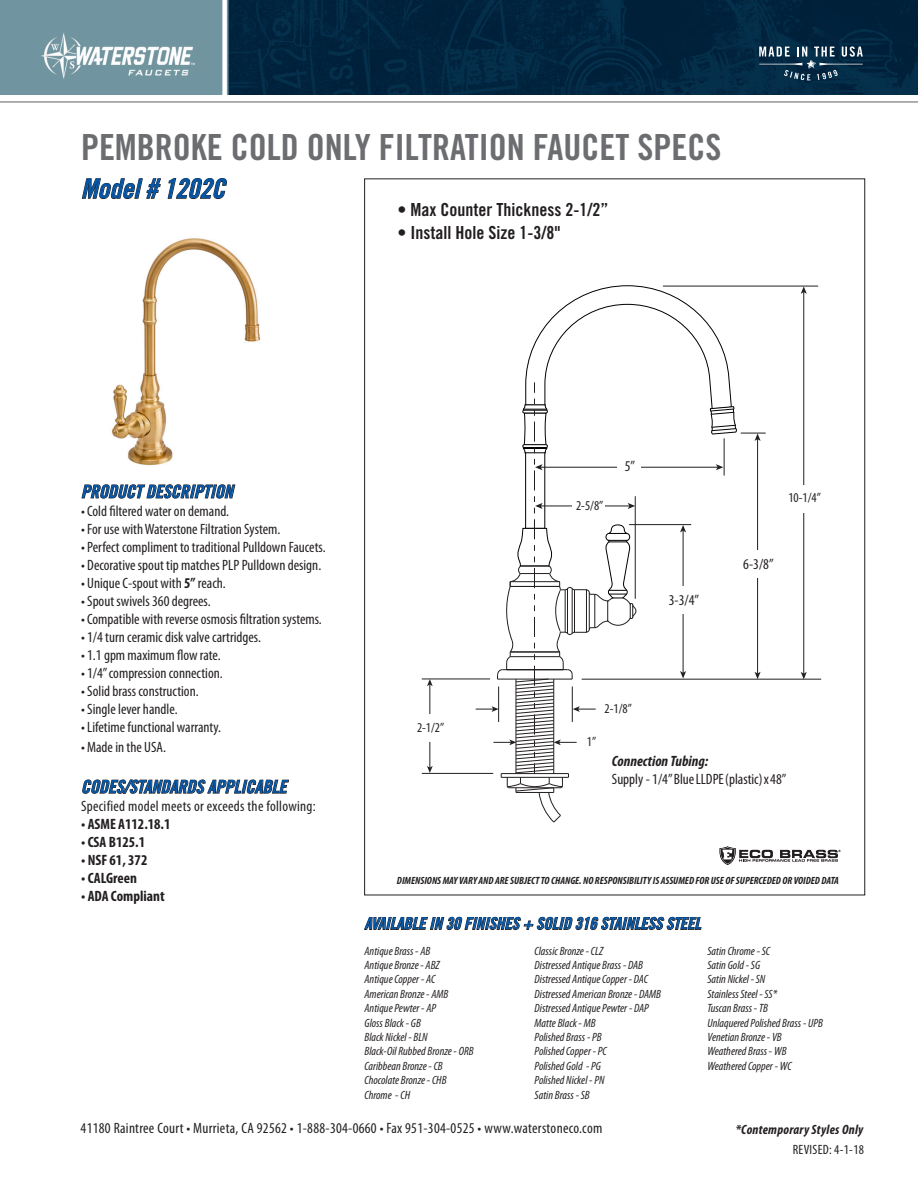
<style>
.page{position:relative;width:918px;height:1188px;background:#fff}
.page>*{position:absolute;margin:0;border:0;box-sizing:border-box;transform-origin:0 0}
.t1{font:36px "Trade Gothic Bold Cond Twenty";color:#6c6d70}
.t2{font:27px "Trade Gothic Bold Cond Twenty Obl";color:#0154a6}
.t3{font:18px "Trade Gothic Bold Cond Twenty";color:#231f20}
.t4{font:18px "Trade Gothic Bold Cond Twenty Obl";color:#0154a6}
.t5{font:16.5px "Trade Gothic Bold Cond Twenty Obl";color:#0154a6}
.t6{font:condensed 15px "Myriad Pro";color:#231f20}
.t7{font:condensed 15px "Myriad Pro";letter-spacing:.02em;color:#231f20}
.t8{font:700 condensed 15px "Myriad Pro";color:#231f20}
.t9{font:italic 700 condensed 15px "Myriad Pro";color:#231f20}
.t10{font:condensed 13.5px "Myriad Pro";letter-spacing:.02em;color:#231f20}
.t11{font:italic 700 condensed 13.5px "Myriad Pro";letter-spacing:.02em;color:#231f20}
.t12{font:italic condensed 12px/14.4px "Myriad Pro";color:#231f20}
.t13{font:italic 700 condensed 10.5px "Myriad Pro";color:#231f20}
.s1{font-weight:700}
</style>
<div class="page">
<img style="left:0;top:0;width:918px;height:94px">
<hr style="left:0;top:101px;width:918px;height:2px;background:#939598">
<div style="left:222px;top:0;width:5px;height:98px;background:#fff"></div>
<svg style="left:759px;top:46px;width:104px;height:34px;background:#2e4e64"></svg>
<svg style="left:364px;top:917px;width:338px;height:13px"></svg>
<svg style="left:720px;top:846px;width:121px;height:19px"></svg>
<svg style="left:82px;top:178px;width:79px;height:21px"></svg>
<svg style="left:167px;top:178px;width:60px;height:21px"></svg>
<svg style="left:81px;top:484px;width:155px;height:15px"></svg>
<svg style="left:82px;top:779px;width:207px;height:15px"></svg>
<img style="left:112px;top:238px;width:149px;height:228px">
<hr style="left:422px;top:679px;width:68px;height:1px;background:#231f20">
<hr style="left:582px;top:679px;width:239px;height:1px;background:#231f20">
<hr style="left:422px;top:773px;width:71px;height:1px;background:#231f20">
<hr style="left:429px;top:684px;width:1px;height:84px;background:#231f20">
<svg style="left:427px;top:679px;width:6px;height:7px"></svg>
<svg style="left:427px;top:766px;width:6px;height:7px"></svg>
<div style="left:422px;top:714px;width:19px;height:28px;background:#fff"></div>
<hr style="left:663px;top:286px;width:155px;height:1px;background:#231f20">
<hr style="left:803px;top:292px;width:1px;height:382px;background:#231f20">
<svg style="left:801px;top:286px;width:6px;height:8px"></svg>
<svg style="left:801px;top:672px;width:6px;height:7px"></svg>
<div style="left:796px;top:485px;width:19px;height:27px;background:#fff"></div>
<svg style="left:476px;top:285px;width:290px;height:538px"></svg>
<div style="left:664px;top:586px;width:31px;height:28px;background:#fff"></div>
<div style="left:573px;top:492px;width:32px;height:28px;background:#fff"></div>
<div style="left:617px;top:455px;width:24px;height:27px;background:#fff"></div>
<p class="t1" style="left:81px;top:125px;width:642px">PEMBROKE COLD ONLY FILTRATION FAUCET SPECS</p>
<p class="t2" style="left:81px;top:172px;width:145px">Model # 1202C</p>
<h3 class="t3" style="left:397px;top:199px;width:212px">• Max Counter Thickness 2-1/2”</h3>
<h3 class="t3" style="left:397px;top:222px;width:164px">• Install Hole Size 1-3/8"</h3>
<p class="t4" style="left:81px;top:481px;width:153px">PRODUCT DESCRIPTION</p>
<p class="t6" style="left:81px;top:502px;width:150px">• Cold filtered water on demand.</p>
<p class="t6" style="left:81px;top:520px;width:201px">• For use with Waterstone Filtration System.</p>
<p class="t6" style="left:81px;top:538px;width:246px">• Perfect compliment to traditional Pulldown Faucets.</p>
<p class="t6" style="left:81px;top:556px;width:242px">• Decorative spout tip matches PLP Pulldown design.</p>
<p class="t6" style="left:81px;top:574px;width:146px">• Unique C-spout with <span class="s1">5”</span> reach.</p>
<p class="t6" style="left:81px;top:592px;width:131px">• Spout swivels 360 degrees.</p>
<p class="t6" style="left:81px;top:610px;width:242px">• Compatible with reverse osmosis filtration systems.</p>
<p class="t6" style="left:81px;top:628px;width:182px">• 1/4 turn ceramic disk valve cartridges.</p>
<p class="t6" style="left:81px;top:646px;width:141px">• 1.1 gpm maximum flow rate.</p>
<p class="t6" style="left:81px;top:664px;width:143px">• 1/4” compression connection.</p>
<p class="t6" style="left:81px;top:682px;width:119px">• Solid brass construction.</p>
<p class="t6" style="left:81px;top:700px;width:98px">• Single lever handle.</p>
<p class="t6" style="left:81px;top:718px;width:141px">• Lifetime functional warranty.</p>
<p class="t6" style="left:81px;top:738px;width:87px">• Made in the USA.</p>
<p class="t4" style="left:81px;top:776px;width:207px">CODES/STANDARDS APPLICABLE</p>
<p class="t7" style="left:81px;top:797px;width:236px">Specified model meets or exceeds the following:</p>
<p class="t8" style="left:81px;top:815px;width:91px">• ASME A112.18.1</p>
<p class="t8" style="left:81px;top:833px;width:66px">• CSA B125.1</p>
<p class="t8" style="left:81px;top:851px;width:68px">• NSF 61, 372</p>
<p class="t8" style="left:81px;top:869px;width:57px">• CALGreen</p>
<p class="t8" style="left:81px;top:887px;width:85px">• ADA Compliant</p>
<p class="t10" style="left:417px;top:720px;width:29px">2-1/2”</p>
<p class="t10" style="left:576px;top:497px;width:29px">2-5/8”</p>
<p class="t6" style="left:625px;top:457px;width:12px">5”</p>
<p class="t6" style="left:669px;top:591px;width:32px">3-3/4”</p>
<p class="t10" style="left:605px;top:701px;width:29px">2-1/8”</p>
<p class="t10" style="left:587px;top:733px;width:11px">1”</p>
<p class="t10" style="left:788px;top:490px;width:34px">10-1/4”</p>
<p class="t6" style="left:743px;top:555px;width:32px">6-3/8”</p>
<p class="t9" style="left:612px;top:752px;width:98px">Connection Tubing:</p>
<p class="t6" style="left:612px;top:770px;width:176px">Supply - 1/4” Blue LLDPE (plastic) x 48”</p>
<p class="t13" style="left:397px;top:874px;width:443px">DIMENSIONS MAY VARY AND ARE SUBJECT TO CHANGE. NO RESPONSIBILITY IS ASSUMED FOR USE OF SUPERCEDED OR VOIDED DATA</p>
<h3 class="t5" style="left:364px;top:914px;width:338px">AVAILABLE IN 30 FINISHES + SOLID 316 STAINLESS STEEL</h3>
<p class="t12" style="left:364px;top:943px;width:111px">Antique Brass - AB<br>Antique Bronze - ABZ<br>Antique Copper - AC<br>American Bronze - AMB<br>Antique Pewter - AP<br>Gloss Black - GB<br>Black Nickel - BLN<br>Black-Oil Rubbed Bronze - ORB<br>Caribbean Bronze - CB<br>Chocolate Bronze - CHB<br>Chrome - CH</p>
<p class="t12" style="left:535px;top:943px;width:128px">Classic Bronze - CLZ<br>Distressed Antique Brass - DAB<br>Distressed Antique Copper - DAC<br>Distressed American Bronze - DAMB<br>Distressed Antique Pewter - DAP<br>Matte Black - MB<br>Polished Brass - PB<br>Polished Copper - PC<br>Polished Gold - PG<br>Polished Nickel - PN<br>Satin Brass - SB</p>
<p class="t12" style="left:707px;top:943px;width:117px">Satin Chrome - SC<br>Satin Gold - SG<br>Satin Nickel - SN<br>Stainless Steel - SS*<br>Tuscan Brass - TB<br>Unlaquered Polished Brass - UPB<br>Venetian Bronze - VB<br>Weathered Brass - WB<br>Weathered Copper - WC</p>
<p class="t7" style="left:81px;top:1119px;width:523px">41180 Raintree Court • Murrieta, CA 92562 • 1-888-304-0660 • Fax 951-304-0525 • www.waterstoneco.com</p>
<p class="t10" style="left:793px;top:1142px;width:73px">REVISED: 4-1-18</p>
<p class="t11" style="left:736px;top:1121px;width:129px">*Contemporary Styles Only</p>
</div>
